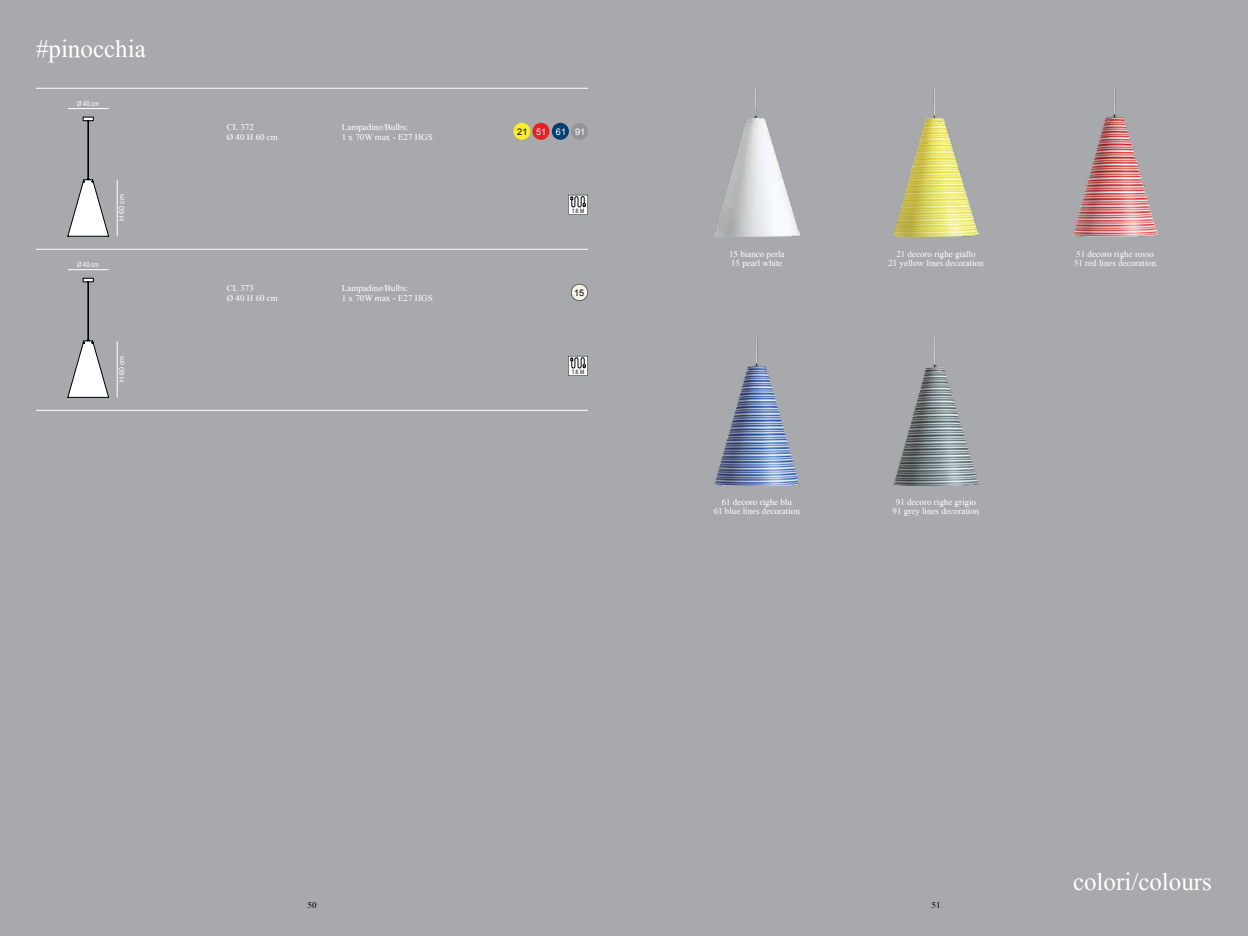
<style>
.page{position:relative;width:1248px;height:936px;background:#fff}
.page>*{position:absolute;margin:0;border:0;box-sizing:border-box;transform-origin:0 0}
.t1{font:25px "Mongolian Baiti";color:#fff}
.t2{font:9.2px "Arial";color:#fff}
.t3{font:9.2px "Arial";color:#000}
.t4{font:9px/9px "Mongolian Baiti";color:#fff}
.t5{font:9px "Mongolian Baiti";color:#000}
.t6{font:7px "Arial Narrow";color:#fff}
.t7{font:7px "Arial Narrow";color:#fff;scale:1.25 1}
.t8{font:6px "Arial Narrow";color:#000}
.s1{color:#000}
</style>
<div class="page">
<div style="left:0;top:0;width:1247px;height:935px;background:#a7a9ac"></div>
<div style="left:552px;top:123px;width:17px;height:17px;background:#004071;border-radius:50%"></div>
<div style="left:513px;top:123px;width:17px;height:17px;background:#fbee23;border-radius:50%"></div>
<div style="left:571px;top:123px;width:17px;height:17px;background:#939598;border-radius:50%"></div>
<div style="left:532px;top:123px;width:17px;height:17px;background:#ed1d24;border-radius:50%"></div>
<hr style="left:36px;top:88px;width:552px;height:1px;background:#fff">
<hr style="left:36px;top:410px;width:552px;height:1px;background:#fff">
<hr style="left:36px;top:249px;width:552px;height:1px;background:#fff">
<svg style="left:568px;top:195px;width:20px;height:20px"></svg>
<svg style="left:568px;top:356px;width:20px;height:20px"></svg>
<svg style="left:571px;top:284px;width:17px;height:17px"></svg>
<hr style="left:68px;top:108px;width:41px;height:1px;background:#fff">
<hr style="left:117px;top:180px;width:1px;height:56px;background:#fff">
<svg style="left:68px;top:117px;width:41px;height:119px"></svg>
<hr style="left:68px;top:269px;width:41px;height:1px;background:#fff">
<hr style="left:117px;top:341px;width:1px;height:56px;background:#fff">
<svg style="left:68px;top:278px;width:41px;height:119px"></svg>
<img style="left:714px;top:89px;width:85px;height:148px">
<img style="left:714px;top:337px;width:85px;height:148px">
<img style="left:893px;top:89px;width:85px;height:148px">
<img style="left:893px;top:337px;width:85px;height:148px">
<img style="left:1072px;top:89px;width:85px;height:148px">
<h1 class="t1" style="left:36px;top:35px;width:111px">#pinocchia</h1>
<p class="t6" style="left:77px;top:99px;width:23px">Ø 40 cm</p>
<p class="t6" style="left:77px;top:260px;width:23px">Ø 40 cm</p>
<p class="t7" style="left:117px;top:221px;width:23px;rotate:-90deg">H 60 cm</p>
<p class="t7" style="left:117px;top:382px;width:23px;rotate:-90deg">H 60 cm</p>
<p class="t4" style="left:227px;top:122px;width:52px;line-height:10px">CL 372<br>Ø 40 H 60 cm</p>
<p class="t4" style="left:227px;top:283px;width:52px;line-height:10px">CL 373<br>Ø 40 H 60 cm</p>
<p class="t4" style="left:342px;top:122px;width:92px;line-height:10px">Lampadine/Bulbs:<br>1 x 70W max - E27 HGS</p>
<p class="t4" style="left:342px;top:283px;width:92px;line-height:10px">Lampadine/Bulbs:<br>1 x 70W max - E27 HGS</p>
<p class="t2" style="left:517px;top:126px;width:69px"><span class="s1">21</span> 51 61 91</p>
<p class="t8" style="left:571px;top:206px;width:14px">1.6 M</p>
<p class="t3" style="left:574px;top:286px;width:12px">15</p>
<p class="t8" style="left:571px;top:367px;width:14px">1.6 M</p>
<p class="t4" style="left:729px;top:249px;width:57px">15 bianco perla<br>15 pearl white</p>
<p class="t4" style="left:888px;top:249px;width:97px;text-align:center">21 decoro righe giallo<br>21 yellow lines decoration</p>
<p class="t4" style="left:1073px;top:249px;width:84px">51 decoro righe rosso<br>51 red lines decoration</p>
<p class="t4" style="left:713px;top:498px;width:88px;text-align:center">61 decoro righe blu<br>61 blue lines decoration</p>
<p class="t4" style="left:892px;top:498px;width:88px;text-align:center">91 decoro righe grigio<br>91 grey lines decoration</p>
<p class="t5" style="left:307px;top:899px;width:10px">50</p>
<p class="t5" style="left:931px;top:899px;width:10px">51</p>
<h1 class="t1" style="left:1072px;top:868px;width:140px">colori/colours</h1>
</div>
